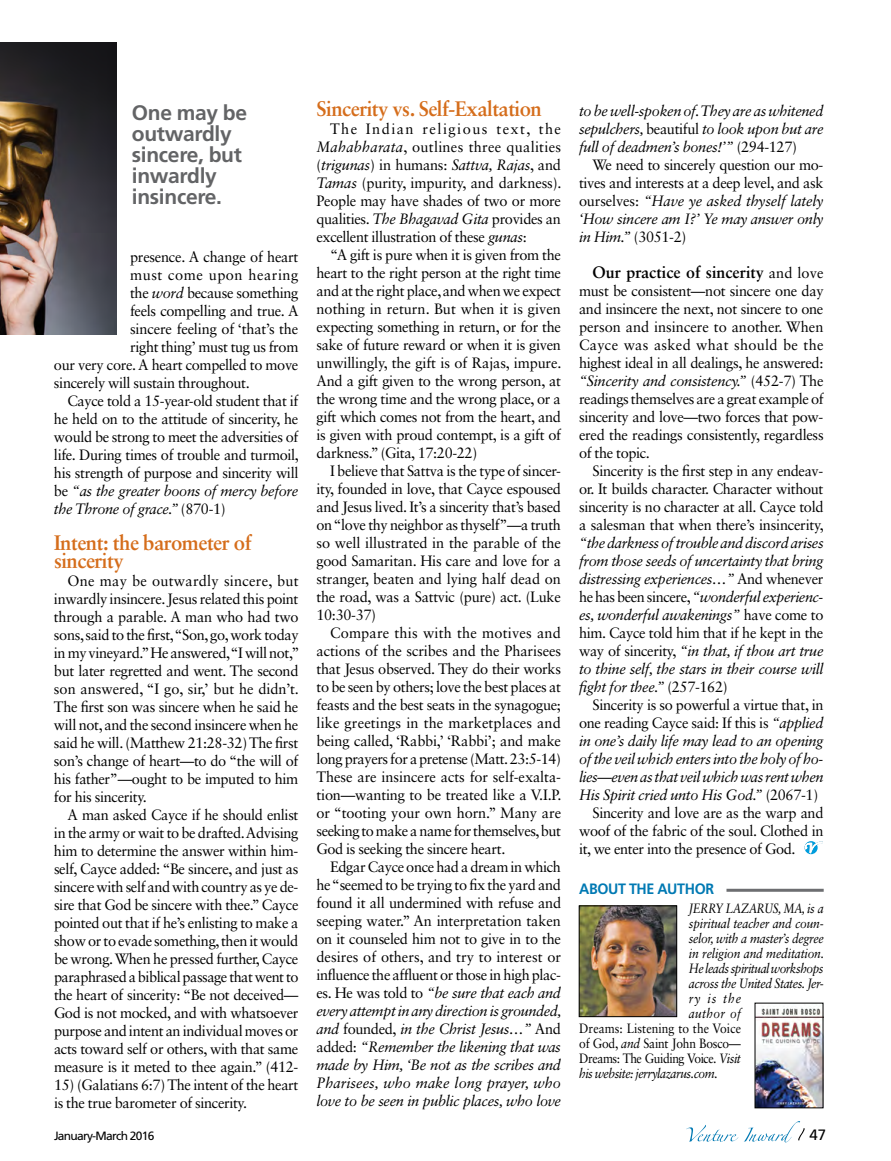
<style>
.page{position:relative;width:891px;height:1161px;background:#fff}
.page>*{position:absolute;margin:0;border:0;box-sizing:border-box;transform-origin:0 0}
.t1{font:700 21px/18px "Sabon LT Std";letter-spacing:-.025em;color:#d56d1b}
.t2{font:700 21px/21px "Frutiger LT Std";letter-spacing:-.015em;color:#636466}
.t3{font:700 16.5px "Sabon LT Std";letter-spacing:.005em;color:#000}
.t4{font:15px/18px "Sabon LT Std";letter-spacing:-.025em;color:#000;text-align:justify}
.t5{font:italic 15px/18px "Sabon LT Std";letter-spacing:-.025em;color:#000;text-align:justify}
.t6{font:15px "Sabon LT Std";letter-spacing:.035em;color:#000}
.t7{font:700 15px "Frutiger LT Std";letter-spacing:-.025em;color:#0079b3;scale:.95 1}
.t8{font:15px "Frutiger LT Std";color:#000}
.t9{font:italic 13.5px/15px "Sabon LT Std";letter-spacing:-.03em;color:#000;scale:.87 1}
.t10{font:13.5px/15px "Sabon LT Std";letter-spacing:-.015em;color:#000;text-align:justify;scale:.89 1}
.t11{font:12px "Frutiger LT Std";letter-spacing:-.06em;color:#000}
.s1{font-style:italic}
.s2{font-style:normal}
.s3{font-weight:400;font-size:15px}
</style>
<div class="page">
<svg style="left:686px;top:1125px;width:52px;height:17px"></svg>
<svg style="left:744px;top:1121px;width:61px;height:21px"></svg>
<img style="left:0;top:43px;width:117px;height:291px">
<svg style="left:805px;top:841px;width:18px;height:13px"></svg>
<hr style="left:727px;top:889px;width:97px;height:3px;background:#6d6e71">
<img style="left:581px;top:908px;width:94px;height:107px">
<div style="left:579px;top:906px;width:98px;height:111px;border:1px solid #000"></div>
<img style="left:757px;top:1006px;width:65px;height:100px">
<h1 class="t2" style="left:132px;top:103px;width:117px">One may be outwardly sincere, but inwardly insincere.</h1>
<p class="t4" style="left:130px;top:247px;width:170px">presence. A change of heart</p>
<p class="t6" style="left:130px;top:265px;width:170px">must come upon hearing</p>
<p class="t4" style="left:130px;top:283px;width:170px">the <span class="s1">word</span> because something</p>
<p class="t4" style="left:130px;top:301px;width:170px">feels compelling and true. A</p>
<p class="t4" style="left:130px;top:319px;width:170px">sincere feeling of ‘that’s the</p>
<p class="t4" style="left:130px;top:337px;width:170px">right thing’ must tug us from</p>
<p class="t4" style="left:54px;top:355px;width:246px">our very core. A heart compelled to move</p>
<p class="t4" style="left:54px;top:373px;width:197px">sincerely will sustain throughout.</p>
<p class="t4" style="left:68px;top:391px;width:232px">Cayce told a 15-year-old student that if</p>
<p class="t4" style="left:54px;top:409px;width:246px">he held on to the attitude of sincerity, he</p>
<p class="t4" style="left:54px;top:427px;width:246px">would be strong to meet the adversities of</p>
<p class="t4" style="left:54px;top:445px;width:246px">life. During times of trouble and turmoil,</p>
<p class="t4" style="left:54px;top:463px;width:246px">his strength of purpose and sincerity will</p>
<p class="t5" style="left:54px;top:481px;width:246px"><span class="s2">be</span> “as the greater boons of mercy before</p>
<p class="t5" style="left:54px;top:499px;width:173px">the Throne of grace.” <span class="s2">(870-1)</span></p>
<h1 class="t1" style="left:54px;top:533px;width:199px">Intent: the barometer of sincerity</h1>
<p class="t4" style="left:54px;top:571px;width:247px;text-indent:14px">One may be outwardly sincere, but inwardly insincere. Jesus related this point through a parable. A man who had two sons, said to the first, “Son, go, work today in my vineyard.” He answered, “I will not,” but later regretted and went. The second son answered, “I go, sir,’ but he didn’t.<br>The first son was sincere when he said he will not, and the second insincere when he said he will. (Matthew 21:28-32) The first son’s change of heart—to do “the will of his father”—ought to be imputed to him for his sincerity.</p>
<p class="t4" style="left:54px;top:805px;width:246px;text-indent:14px">A man asked Cayce if he should enlist in the army or wait to be drafted. Advising him to determine the answer within him&shy;self, Cayce added: “Be sincere, and just as sincere with self and with country as ye de&shy;sire that God be sincere with thee.” Cayce pointed out that if he’s enlisting to make a show or to evade something, then it would be wrong. When he pressed further, Cayce paraphrased a biblical passage that went to the heart of sincerity: “Be not deceived— God is not mocked, and with whatsoever purpose and intent an individual moves or acts toward self or others, with that same measure is it meted to thee again.” (412-</p>
<p class="t4" style="left:54px;top:1075px;width:246px">15) (Galatians 6:7) The intent of the heart is the true barometer of sincerity.</p>
<h1 class="t1" style="left:317px;top:100px;width:227px">Sincerity vs. Self-Exaltation</h1>
<p class="t4" style="left:317px;top:120px;width:247px;text-indent:14px">The Indian religious text, the <span class="s1">Mahabharata</span>, outlines three qualities (<span class="s1">trigunas</span>) in humans: <span class="s1">Sattva, Rajas</span>, and <span class="s1">Tamas</span> (purity, impurity, and darkness).<br>People may have shades of two or more qualities. <span class="s1">The Bhagavad Gita</span> provides an excellent illustration of these <span class="s1">gunas</span>:</p>
<p class="t4" style="left:317px;top:246px;width:246px;text-indent:14px">“A gift is pure when it is given from the heart to the right person at the right time and at the right place, and when we expect nothing in return. But when it is given expecting something in return, or for the sake of future reward or when it is given unwillingly, the gift is of Rajas, impure.<br>And a gift given to the wrong person, at the wrong time and the wrong place, or a gift which comes not from the heart, and is given with proud contempt, is a gift of darkness.” (Gita, 17:20-22)</p>
<p class="t4" style="left:317px;top:462px;width:246px;text-indent:14px">I believe that Sattva is the type of sincer&shy;ity, founded in love, that Cayce espoused and Jesus lived. It’s a sincerity that’s based on “love thy neighbor as thyself”—a truth so well illustrated in the parable of the good Samaritan. His care and love for a stranger, beaten and lying half dead on the road, was a Sattvic (pure) act. (Luke 10:30-37)</p>
<p class="t4" style="left:317px;top:624px;width:247px;text-indent:14px">Compare this with the motives and actions of the scribes and the Pharisees that Jesus observed. They do their works to be seen by others; love the best places at feasts and the best seats in the synagogue; like greetings in the marketplaces and being called, ‘Rabbi,’ ‘Rabbi’; and make long prayers for a pretense (Matt. 23:5-14)<br>These are insincere acts for self-exalta&shy;tion—wanting to be treated like a V.I.P. or “tooting your own horn.” Many are seeking to make a name for themselves, but God is seeking the sincere heart.</p>
<p class="t4" style="left:317px;top:858px;width:247px;text-indent:14px">Edgar Cayce once had a dream in which he “seemed to be trying to fix the yard and found it all undermined with refuse and seeping water.” An interpretation taken on it counseled him not to give in to the desires of others, and try to interest or influence the affluent or those in high plac&shy;es. He was told to <span class="s1">“be sure that each and every attempt in any direction is grounded, and</span> founded, <span class="s1">in the Christ Jesus…”</span> And added: <span class="s1">“Remember the likening that was made by Him, ‘Be not as the scribes and Pharisees, who make long prayer, who love to be seen in public places, who love</span></p>
<p class="t5" style="left:579px;top:102px;width:246px">to be well-spoken of. They are as whitened sepulchers, <span class="s2">beautiful</span> to look upon but are full of deadmen’s bones!’” <span class="s2">(294-127)</span></p>
<p class="t4" style="left:579px;top:156px;width:246px;text-indent:13px">We need to sincerely question our mo&shy;tives and interests at a deep level, and ask ourselves: <span class="s1">“Have ye asked thyself lately ‘How sincere am I?’ Ye may answer only in Him.”</span> (3051-2)</p>
<p class="t3" style="left:593px;top:262px;width:232px">Our practice of sincerity <span class="s3">and love</span></p>
<p class="t4" style="left:579px;top:282px;width:246px">must be consistent—not sincere one day and insincere the next, not sincere to one person and insincere to another. When Cayce was asked what should be the highest ideal in all dealings, he answered: <span class="s1">“Sincerity and consistency.”</span> (452-7) The readings themselves are a great example of sincerity and love—two forces that pow&shy;ered the readings consistently, regardless of the topic.</p>
<p class="t4" style="left:579px;top:462px;width:246px;text-indent:14px">Sincerity is the first step in any endeav&shy;or. It builds character. Character without sincerity is no character at all. Cayce told a salesman that when there’s insincerity,</p>
<p class="t5" style="left:579px;top:534px;width:246px">“the darkness of trouble and discord arises from those seeds of uncertainty that bring distressing experiences…” <span class="s2">And whenever he has been sincere,</span> “wonderful experienc&shy;es, wonderful awakenings” <span class="s2">have come to him. Cayce told him that if he kept in the way of sincerity,</span> “in that, if thou art true to thine self, the stars in their course will fight for thee.” <span class="s2">(257-162)</span></p>
<p class="t4" style="left:593px;top:696px;width:232px">Sincerity is so powerful a virtue that, in</p>
<p class="t4" style="left:579px;top:714px;width:246px">one reading Cayce said: If this is <span class="s1">“applied</span></p>
<p class="t5" style="left:579px;top:732px;width:246px">in one’s daily life may lead to an opening</p>
<p class="t5" style="left:579px;top:750px;width:246px">of the veil which enters into the holy of ho-</p>
<p class="t5" style="left:579px;top:768px;width:246px">lies—even as that veil which was rent when</p>
<p class="t5" style="left:579px;top:786px;width:241px">His Spirit cried unto His God.” <span class="s2">(2067-1)</span></p>
<p class="t4" style="left:593px;top:804px;width:232px">Sincerity and love are as the warp and</p>
<p class="t4" style="left:579px;top:822px;width:246px">woof of the fabric of the soul. Clothed in</p>
<p class="t4" style="left:579px;top:840px;width:218px">it, we enter into the presence of God.</p>
<p class="t7" style="left:579px;top:880px;width:144px">ABOUT THE AUTHOR</p>
<p class="t9" style="left:689px;top:901px;width:157px">JERRY LAZARUS, MA, is a spiritual teacher and coun&shy;selor, with a master’s degree in religion and meditation.<br>He leads spiritual workshops across the United States. Jer&shy;ry is the<br>author of</p>
<p class="t10" style="left:579px;top:1021px;width:183px">Dreams: Listening to the Voice of God, <span class="s1">and</span> Saint John Bosco— Dreams: The Guiding Voice<span class="s1">. Visit his website: jerrylazarus.com.</span></p>
<p class="t11" style="left:54px;top:1129px;width:102px">January-March 2016</p>
<p class="t8" style="left:810px;top:1126px;width:18px">47</p>
</div>
